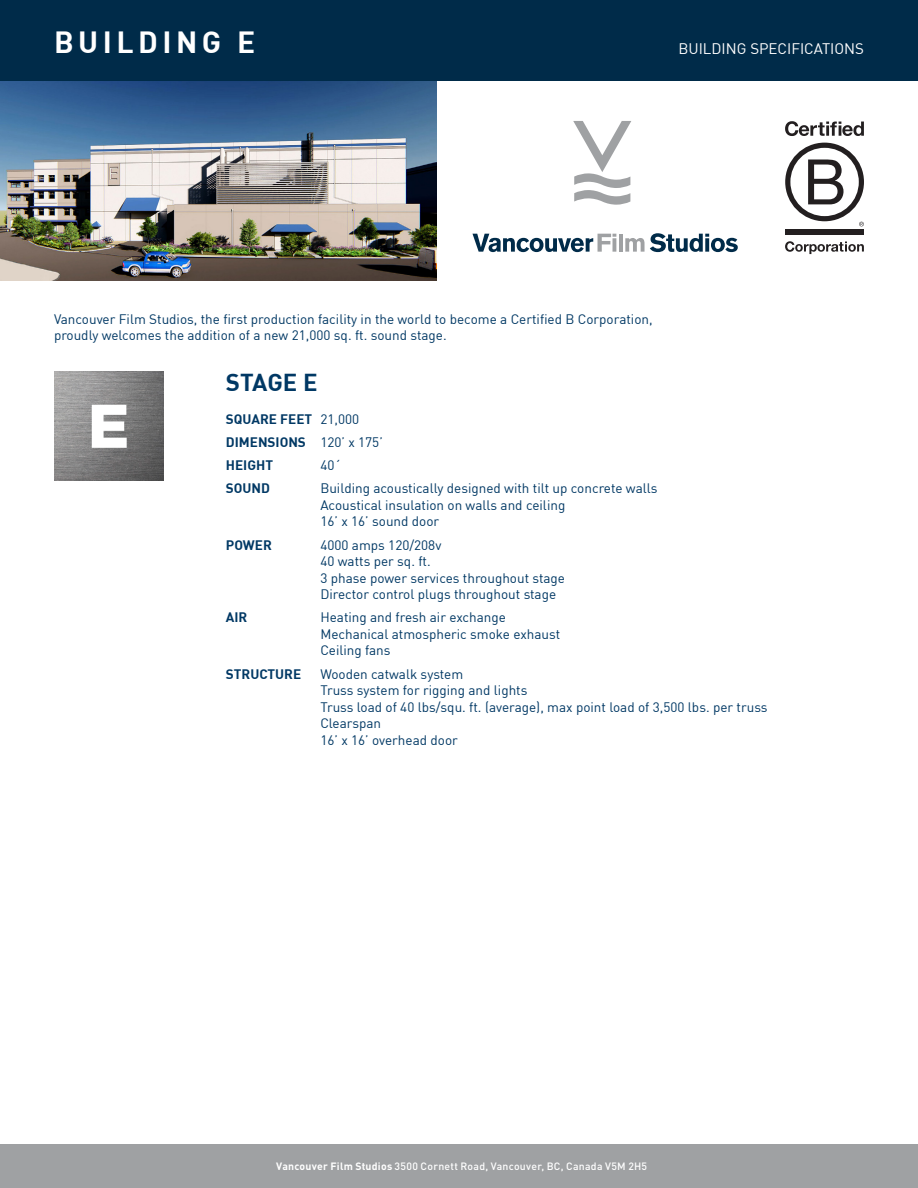
<style>
.page{position:relative;width:918px;height:1188px;background:#fff}
.page>*{position:absolute;margin:0;border:0;box-sizing:border-box;transform-origin:0 0}
.t1{font:900 61.5px "Gotham";color:#fff}
.Heading_1{font:700 30px "DIN";letter-spacing:.15em;color:#fff}
.Heading_1-2{font:700 24px "DIN";letter-spacing:-.005em;color:#003864}
.Heading_1-3{font:15px "DIN";color:#fff}
.Heading_1-4{font:13.5px "DIN";color:#003864}
.Body_Text{font:13.5px "DIN";color:#003864}
.Heading_1-5{font:700 13.5px "DIN";color:#003864}
.t2{font:500 10.5px "DINOT";letter-spacing:.02em;color:#fff}
.s1{font-weight:400}
.s2{font-weight:700}
</style>
<div class="page">
<img style="left:0;top:81px;width:436px;height:200px">
<div style="left:0;top:0;width:918px;height:81px;background:#002b49"></div>
<div style="left:0;top:1145px;width:918px;height:43px;background:#9fa1a3"></div>
<img style="left:54px;top:371px;width:109px;height:110px">
<svg style="left:573px;top:121px;width:58px;height:84px"></svg>
<svg style="left:472px;top:234px;width:144px;height:18px"></svg>
<hr style="left:619px;top:234px;width:4px;height:18px;background:#9fa1a3">
<svg style="left:625px;top:233px;width:113px;height:19px"></svg>
<div style="left:785px;top:230px;width:79px;height:5px;background:#231f20"></div>
<svg style="left:785px;top:143px;width:79px;height:83px"></svg>
<svg style="left:785px;top:121px;width:79px;height:15px"></svg>
<svg style="left:785px;top:241px;width:79px;height:13px"></svg>
<p class="Heading_1" style="left:54px;top:27px;width:203px">BUILDING E</p>
<p class="Heading_1-3" style="left:678px;top:42px;width:187px">BUILDING SPECIFICATIONS</p>
<p class="Body_Text" style="left:54px;top:313px;width:600px">Vancouver Film Studios, the first production facility in the world to become a Certified B Corporation,</p>
<p class="Body_Text" style="left:54px;top:330px;width:394px">proudly welcomes the addition of a new 21,000 sq. ft. sound stage.</p>
<p class="t1" style="left:88px;top:384px;width:43px">E</p>
<p class="Heading_1-2" style="left:226px;top:370px;width:93px">STAGE E</p>
<p class="Heading_1-5" style="left:226px;top:412px;width:135px">SQUARE FEET <span class="s1">21,000</span></p>
<p class="Heading_1-5" style="left:226px;top:435px;width:159px">DIMENSIONS <span class="s1">120’ x 175’</span></p>
<p class="Heading_1-5" style="left:226px;top:459px;width:49px">HEIGHT</p>
<p class="Heading_1-4" style="left:320px;top:459px;width:22px">40´</p>
<p class="Heading_1-5" style="left:226px;top:482px;width:46px">SOUND</p>
<p class="Heading_1-4" style="left:320px;top:482px;width:339px">Building acoustically designed with tilt up concrete walls</p>
<p class="Heading_1-4" style="left:320px;top:499px;width:246px">Acoustical insulation on walls and ceiling</p>
<p class="Heading_1-4" style="left:320px;top:515px;width:120px">16’ x 16’ sound door</p>
<p class="Heading_1-5" style="left:226px;top:538px;width:48px">POWER</p>
<p class="Heading_1-4" style="left:320px;top:539px;width:123px">4000 amps 120/208v</p>
<p class="Heading_1-4" style="left:320px;top:555px;width:112px">40 watts per sq. ft.</p>
<p class="Heading_1-4" style="left:320px;top:572px;width:246px">3 phase power services throughout stage</p>
<p class="Heading_1-4" style="left:320px;top:588px;width:237px">Director control plugs throughout stage</p>
<p class="Heading_1-5" style="left:226px;top:611px;width:23px">AIR</p>
<p class="Heading_1-4" style="left:320px;top:611px;width:187px">Heating and fresh air exchange</p>
<p class="Heading_1-4" style="left:320px;top:628px;width:241px">Mechanical atmospheric smoke exhaust</p>
<p class="Heading_1-4" style="left:320px;top:644px;width:72px">Ceiling fans</p>
<p class="Heading_1-5" style="left:226px;top:667px;width:77px">STRUCTURE</p>
<p class="Heading_1-4" style="left:320px;top:668px;width:144px">Wooden catwalk system</p>
<p class="Heading_1-4" style="left:320px;top:684px;width:209px">Truss system for rigging and lights</p>
<p class="Heading_1-4" style="left:320px;top:701px;width:449px">Truss load of 40 lbs/squ. ft. (average), max point load of 3,500 lbs. per truss</p>
<p class="Heading_1-4" style="left:320px;top:717px;width:62px">Clearspan</p>
<p class="Heading_1-4" style="left:320px;top:734px;width:139px">16’ x 16’ overhead door</p>
<p class="t2" style="left:276px;top:1160px;width:373px"><span class="s2">Vancouver Film Studios</span> 3500 Cornett Road, Vancouver, BC, Canada V5M 2H5</p>
</div>
